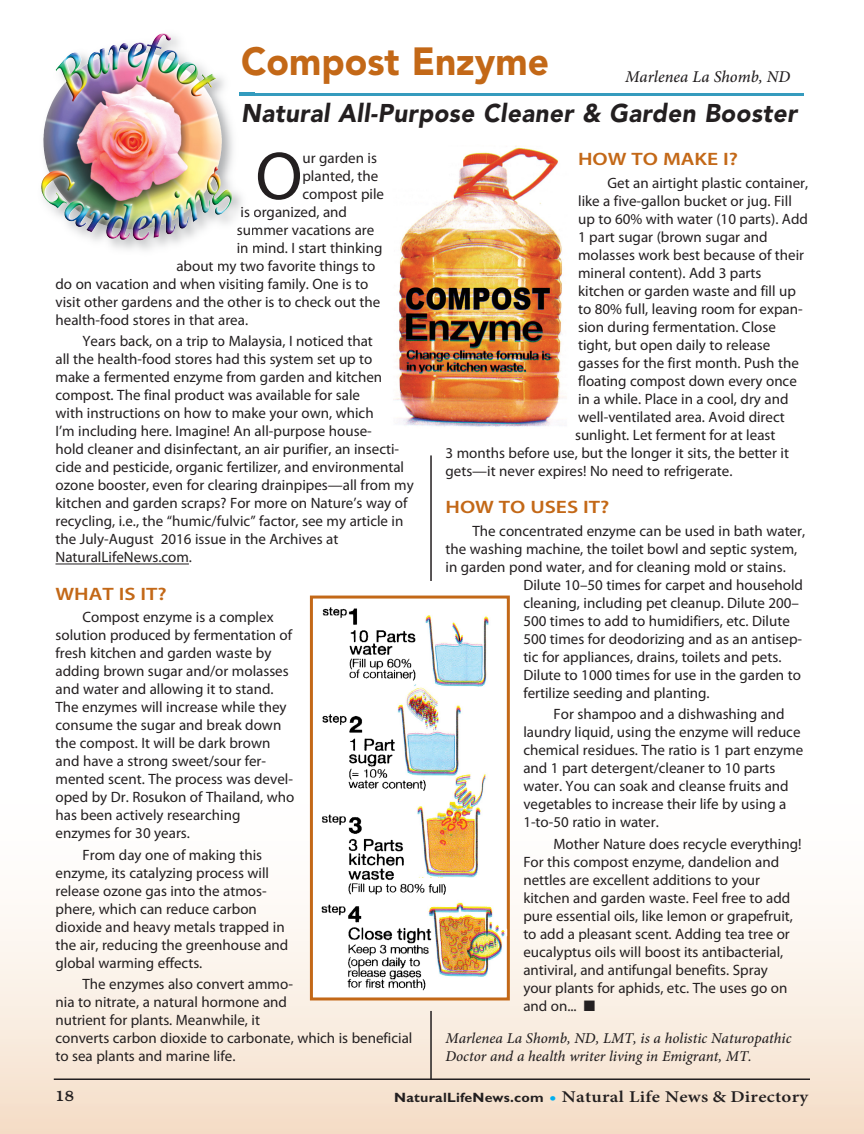
<style>
.page{position:relative;width:864px;height:1134px;background:#fff}
.page>*{position:absolute;margin:0;border:0;box-sizing:border-box;transform-origin:0 0}
.t1{font:68.4px "Myriad Pro";color:#231f20}
.t2{font:900 39px "Avenir";color:#c36817;scale:.95 1}
.t3{font:italic 900 25.5px "Avenir";letter-spacing:.02em;color:#231f20;scale:.95 1}
.t4{font:600 18px "Myriad Pro";color:#c36817;scale:1.2 1}
.t5{font:600 16.5px "Minion Pro";letter-spacing:.015em;color:#231f20;scale:1.15 1}
.t6{font:italic 500 16.5px "Minion Pro";color:#231f20}
.t7{font:15px/18px "Myriad Pro";color:#231f20}
.t8{font:italic 500 15px/18px "Minion Pro";color:#231f20}
.t9{font:500 15px "Bookman";color:#231f20}
.s1{color:#221e1f}
.s2{font-family:"Gill Sans";font-weight:700;font-size:13.5px}
.s3{color:#00aeef}
</style>
<div class="page">
<hr style="left:54px;top:1078px;width:756px;height:2px;background:#231f20">
<hr style="left:56px;top:564px;width:133px;height:1px;background:#231f20">
<hr style="left:240px;top:93px;width:564px;height:3px;background:#359bbe">
<img style="left:41px;top:33px;width:213px;height:217px">
<svg style="left:241px;top:207px;width:13px;height:10px"></svg>
<svg style="left:237px;top:228px;width:17px;height:7px"></svg>
<svg style="left:238px;top:243px;width:16px;height:7px"></svg>
<img style="left:240px;top:93px;width:14px;height:3px">
<img style="left:154px;top:36px;width:62px;height:72px">
<img style="left:386px;top:144px;width:191px;height:298px;border-radius:27px">
<img style="left:457px;top:618px;width:48px;height:359px">
<div style="left:310px;top:596px;width:200px;height:404px;border:3px solid #c36817"></div>
<img style="left:321px;top:607px;width:131px;height:384px">
<img style="left:395px;top:614px;width:93px;height:266px">
<hr style="left:430px;top:455px;width:2px;height:126px;background:#231f20">
<hr style="left:430px;top:1011px;width:2px;height:69px;background:#231f20">
<h2 class="t2" style="left:241px;top:38px;width:325px">Compost Enzyme</h2>
<p class="t6" style="left:625px;top:70px;width:167px">Marlenea La Shomb, ND</p>
<h3 class="t3" style="left:241px;top:99px;width:587px">Natural All-Purpose Cleaner &amp; Garden Booster</h3>
<h1 class="t1" style="left:255px;top:150px;width:49px">O</h1>
<p class="t7" style="left:303px;top:150px;width:76px">ur garden is</p>
<p class="t7" style="left:302px;top:168px;width:77px">planted, the</p>
<p class="t7" style="left:302px;top:186px;width:83px">compost pile</p>
<p class="t7" style="left:241px;top:204px;width:108px"><span class="s1">i</span>s organized, and</p>
<p class="t7" style="left:237px;top:222px;width:139px">summer vacations are</p>
<p class="t7" style="left:237px;top:240px;width:147px">in mind. I start thinking</p>
<p class="t7" style="left:176px;top:258px;width:201px">about my two favorite things to</p>
<p class="t7" style="left:55px;top:276px;width:314px">do on vacation and when visiting family. One is to</p>
<p class="t7" style="left:55px;top:294px;width:326px">visit other gardens and the other is to check out the</p>
<p class="t7" style="left:55px;top:312px;width:194px">health-food stores in that area.</p>
<p class="t7" style="left:55px;top:333px;width:360px;text-indent:27px">Years back, on a trip to Malaysia, I noticed that<br>all the health-food stores had this system set up to<br>make a fermented enzyme from garden and kitchen compost. The final product was available for sale<br>with instructions on how to make your own, which<br>I’m including here. Imagine! An all-purpose house-<br>hold cleaner and disinfectant, an air purifier, an insecti&shy;cide and pesticide, organic fertilizer, and environmental ozone booster, even for clearing drainpipes—all from my kitchen and garden scraps? For more on Nature’s way of recycling, i.e., the “humic/fulvic” factor, see my article in the July-August 2016 issue in the Archives at NaturalLifeNews.com.</p>
<p class="t4" style="left:56px;top:583px;width:94px">WHAT IS IT?</p>
<p class="t7" style="left:56px;top:610px;width:240px;text-indent:27px">Compost enzyme is a complex solution produced by fermentation of fresh kitchen and garden waste by adding brown sugar and/or molasses and water and allowing it to stand.<br>The enzymes will increase while they consume the sugar and break down the compost. It will be dark brown and have a strong sweet/sour fer&shy;mented scent. The process was devel&shy;oped by Dr. Rosukon of Thailand, who has been actively researching enzymes for 30 years.</p>
<p class="t7" style="left:56px;top:847px;width:234px;text-indent:27px">From day one of making this enzyme, its catalyzing process will release ozone gas into the atmos&shy;phere, which can reduce carbon dioxide and heavy metals trapped in the air, reducing the greenhouse and global warming effects.</p>
<p class="t7" style="left:56px;top:976px;width:359px;text-indent:27px">The enzymes also convert ammo-<br>nia to nitrate, a natural hormone and<br>nutrient for plants. Meanwhile, it<br>converts carbon dioxide to carbonate, which is beneficial to sea plants and marine life.</p>
<p class="t4" style="left:578px;top:149px;width:135px">HOW TO MAKE I?</p>
<p class="t7" style="left:608px;top:175px;width:202px">Get an airtight plastic container,</p>
<p class="t7" style="left:578px;top:193px;width:215px">like a five-gallon bucket or jug. Fill</p>
<p class="t7" style="left:578px;top:211px;width:231px">up to 60% with water (10 parts). Add</p>
<p class="t7" style="left:578px;top:229px;width:191px">1 part sugar (brown sugar and</p>
<p class="t7" style="left:578px;top:247px;width:228px">molasses work best because of their</p>
<p class="t7" style="left:578px;top:265px;width:185px">mineral content). Add 3 parts</p>
<p class="t7" style="left:578px;top:283px;width:219px">kitchen or garden waste and fill up</p>
<p class="t7" style="left:578px;top:301px;width:226px">to 80% full, leaving room for expan-</p>
<p class="t7" style="left:578px;top:319px;width:199px">sion during fermentation. Close</p>
<p class="t7" style="left:578px;top:337px;width:194px">tight, but open daily to release</p>
<p class="t7" style="left:578px;top:355px;width:222px">gasses for the first month. Push the</p>
<p class="t7" style="left:578px;top:373px;width:220px">floating compost down every once</p>
<p class="t7" style="left:578px;top:391px;width:212px">in a while. Place in a cool, dry and</p>
<p class="t7" style="left:578px;top:409px;width:208px">well-ventilated area. Avoid direct</p>
<p class="t7" style="left:575px;top:427px;width:202px">sunlight. Let ferment for at least</p>
<p class="t7" style="left:446px;top:445px;width:345px">3 months before use, but the longer it sits, the better it</p>
<p class="t7" style="left:446px;top:463px;width:289px">gets—it never expires! No need to refrigerate.</p>
<p class="t4" style="left:446px;top:497px;width:138px">HOW TO USES IT?</p>
<p class="t7" style="left:473px;top:523px;width:334px">The concentrated enzyme can be used in bath water,</p>
<p class="t7" style="left:446px;top:541px;width:353px">the washing machine, the toilet bowl and septic system,</p>
<p class="t7" style="left:446px;top:559px;width:342px">in garden pond water, and for cleaning mold or stains.</p>
<p class="t7" style="left:523px;top:577px;width:281px">Dilute 10–50 times for carpet and household</p>
<p class="t7" style="left:523px;top:595px;width:277px">cleaning, including pet cleanup. Dilute 200–</p>
<p class="t7" style="left:523px;top:613px;width:268px">500 times to add to humidifiers, etc. Dilute</p>
<p class="t7" style="left:523px;top:631px;width:280px">500 times for deodorizing and as an antisep-</p>
<p class="t7" style="left:523px;top:649px;width:260px">tic for appliances, drains, toilets and pets.</p>
<p class="t7" style="left:523px;top:667px;width:279px">Dilute to 1000 times for use in the garden to</p>
<p class="t7" style="left:523px;top:685px;width:188px">fertilize seeding and planting.</p>
<p class="t7" style="left:523px;top:706px;width:281px;text-indent:30px">For shampoo and a dishwashing and laundry liquid, using the enzyme will reduce chemical residues. The ratio is 1 part enzyme and 1 part detergent/cleaner to 10 parts water. You can soak and cleanse fruits and vegetables to increase their life by using a 1-to-50 ratio in water.</p>
<p class="t7" style="left:523px;top:836px;width:280px;text-indent:30px">Mother Nature does recycle everything!<br>For this compost enzyme, dandelion and nettles are excellent additions to your kitchen and garden waste. Feel free to add pure essential oils, like lemon or grapefruit, to add a pleasant scent. Adding tea tree or eucalyptus oils will boost its antibacterial, antiviral, and antifungal benefits. Spray<br>your plants for aphids, etc. The uses go on and on... ■</p>
<p class="t8" style="left:446px;top:1030px;width:348px">Marlenea La Shomb, ND, LMT, is a holistic Naturopathic<br>Doctor and a health writer living in Emigrant, MT.</p>
<p class="t9" style="left:56px;top:1087px;width:20px">18</p>
<p class="t5" style="left:394px;top:1087px;width:361px"><span class="s2">NaturalLifeNews.com</span> <span class="s3">•</span> Natural Life News &amp; Directory</p>
</div>
